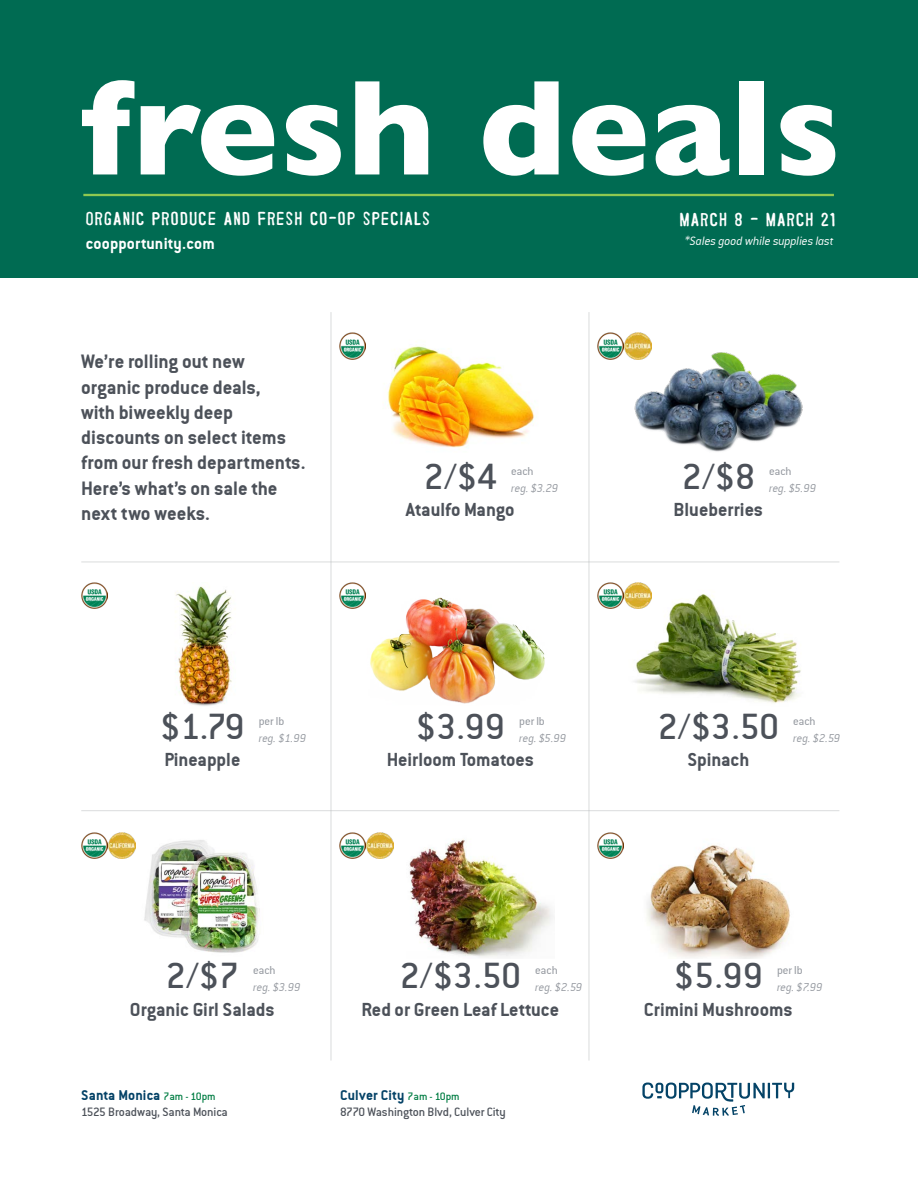
<style>
.page{position:relative;width:918px;height:1188px;background:#fff}
.page>*{position:absolute;margin:0;border:0;box-sizing:border-box;transform-origin:0 0}
.t1{font:800 137.55px "Gill Sans MT Pro";letter-spacing:.01em;color:#fff}
.t2{font:39.45px "Conduit Md ITCTT Medium";letter-spacing:-.015em;color:#4c5159}
.t3{font:24px "Parcel";color:#fff}
.t4{font:21px/25.2px "Conduit ITCTT Bold";color:#4c5159}
.t5{font:20.4px "Conduit ITCTT Bold";color:#4c5159}
.t6{font:17.55px "Conduit ITCTT Bold";letter-spacing:.01em;color:#fff}
.t7{font:15.3px "Conduit ITCTT Bold";letter-spacing:.01em;color:#044267}
.t8{font:13.2px "Conduit Md ITCTT Medium";letter-spacing:-.015em;color:#4c5159}
.t9{font:italic 13.2px "Conduit ITCTT Light";letter-spacing:-.015em;color:#fff}
.t10{font:italic 12.45px "Conduit ITCTT Light";color:#9599a0}
.t11{font:12.45px "Conduit Reg ITCTT";color:#9599a0}
.s1{font-family:"Conduit Md ITCTT Medium";font-size:11.7px;color:#007d43}
</style>
<div class="page">
<div style="left:0;top:0;width:918px;height:277px;background:#006b52"></div>
<hr style="left:83px;top:194px;width:751px;height:2px;background:#8fc851">
<svg style="left:642px;top:1083px;width:152px;height:33px"></svg>
<hr style="left:81px;top:810px;width:758px;height:1px;background:#b4b8b9">
<hr style="left:331px;top:312px;width:1px;height:749px;background:#b4b8b9">
<hr style="left:589px;top:312px;width:1px;height:749px;background:#b4b8b9">
<hr style="left:81px;top:562px;width:758px;height:1px;background:#b4b8b9">
<img style="left:175px;top:586px;width:57px;height:120px">
<img style="left:81px;top:583px;width:27px;height:26px">
<img style="left:135px;top:840px;width:125px;height:113px">
<img style="left:81px;top:832px;width:54px;height:26px">
<img style="left:388px;top:345px;width:147px;height:105px">
<img style="left:339px;top:333px;width:27px;height:26px">
<img style="left:370px;top:597px;width:175px;height:107px">
<img style="left:339px;top:583px;width:27px;height:26px">
<img style="left:409px;top:839px;width:145px;height:118px">
<img style="left:339px;top:832px;width:54px;height:26px">
<img style="left:633px;top:341px;width:170px;height:111px">
<img style="left:597px;top:333px;width:54px;height:26px">
<img style="left:634px;top:591px;width:167px;height:112px">
<img style="left:597px;top:583px;width:54px;height:26px">
<img style="left:647px;top:845px;width:143px;height:113px">
<img style="left:597px;top:832px;width:27px;height:26px">
<p class="t1" style="left:81px;top:46px;width:761px">fresh deals</p>
<p class="t3" style="left:85px;top:205px;width:347px">Organic Produce and fresh co-op specials</p>
<p class="t3" style="left:679px;top:205px;width:158px">March 8 - March 21</p>
<p class="t6" style="left:86px;top:232px;width:131px">coopportunity.com</p>
<p class="t9" style="left:685px;top:232px;width:151px">*Sales good while supplies last</p>
<p class="t4" style="left:81px;top:349px;width:226px">We’re rolling out new organic produce deals,<br>with biweekly deep discounts on select items from our fresh departments.<br>Here’s what’s on sale the next two weeks.</p>
<p class="t2" style="left:424px;top:453px;width:75px">2/$4</p>
<p class="t11" style="left:511px;top:464px;width:24px">each</p>
<p class="t10" style="left:511px;top:480px;width:48px">reg. $3.29</p>
<p class="t5" style="left:406px;top:498px;width:110px">Ataulfo Mango</p>
<p class="t2" style="left:682px;top:453px;width:75px">2/$8</p>
<p class="t11" style="left:769px;top:464px;width:24px">each</p>
<p class="t10" style="left:769px;top:480px;width:49px">reg. $5.99</p>
<p class="t5" style="left:674px;top:498px;width:91px">Blueberries</p>
<p class="t2" style="left:160px;top:703px;width:86px">$1.79</p>
<p class="t11" style="left:259px;top:713px;width:27px">per lb</p>
<p class="t10" style="left:259px;top:730px;width:49px">reg. $1.99</p>
<p class="t5" style="left:164px;top:747px;width:78px">Pineapple</p>
<p class="t2" style="left:416px;top:703px;width:91px">$3.99</p>
<p class="t11" style="left:519px;top:713px;width:27px">per lb</p>
<p class="t10" style="left:519px;top:730px;width:49px">reg. $5.99</p>
<p class="t5" style="left:387px;top:747px;width:149px">Heirloom Tomatoes</p>
<p class="t2" style="left:658px;top:703px;width:123px">2/$3.50</p>
<p class="t11" style="left:793px;top:713px;width:24px">each</p>
<p class="t10" style="left:793px;top:730px;width:49px">reg. $2.59</p>
<p class="t5" style="left:687px;top:747px;width:63px">Spinach</p>
<p class="t2" style="left:166px;top:952px;width:75px">2/$7</p>
<p class="t11" style="left:253px;top:963px;width:24px">each</p>
<p class="t10" style="left:253px;top:980px;width:49px">reg. $3.99</p>
<p class="t5" style="left:130px;top:997px;width:146px">Organic Girl Salads</p>
<p class="t2" style="left:400px;top:952px;width:123px">2/$3.50</p>
<p class="t11" style="left:535px;top:963px;width:24px">each</p>
<p class="t10" style="left:535px;top:980px;width:49px">reg. $2.59</p>
<p class="t5" style="left:361px;top:997px;width:199px">Red or Green Leaf Lettuce</p>
<p class="t2" style="left:674px;top:952px;width:91px">$5.99</p>
<p class="t11" style="left:777px;top:963px;width:27px">per lb</p>
<p class="t10" style="left:777px;top:980px;width:47px">reg. $7.99</p>
<p class="t5" style="left:644px;top:997px;width:150px">Crimini Mushrooms</p>
<p class="t7" style="left:81px;top:1086px;width:136px">Santa Monica <span class="s1">7am - 10pm</span></p>
<p class="t8" style="left:81px;top:1104px;width:148px">1525 Broadway, Santa Monica</p>
<p class="t7" style="left:340px;top:1086px;width:121px">Culver City <span class="s1">7am - 10pm</span></p>
<p class="t8" style="left:340px;top:1104px;width:167px">8770 Washington Blvd, Culver City</p>
</div>
